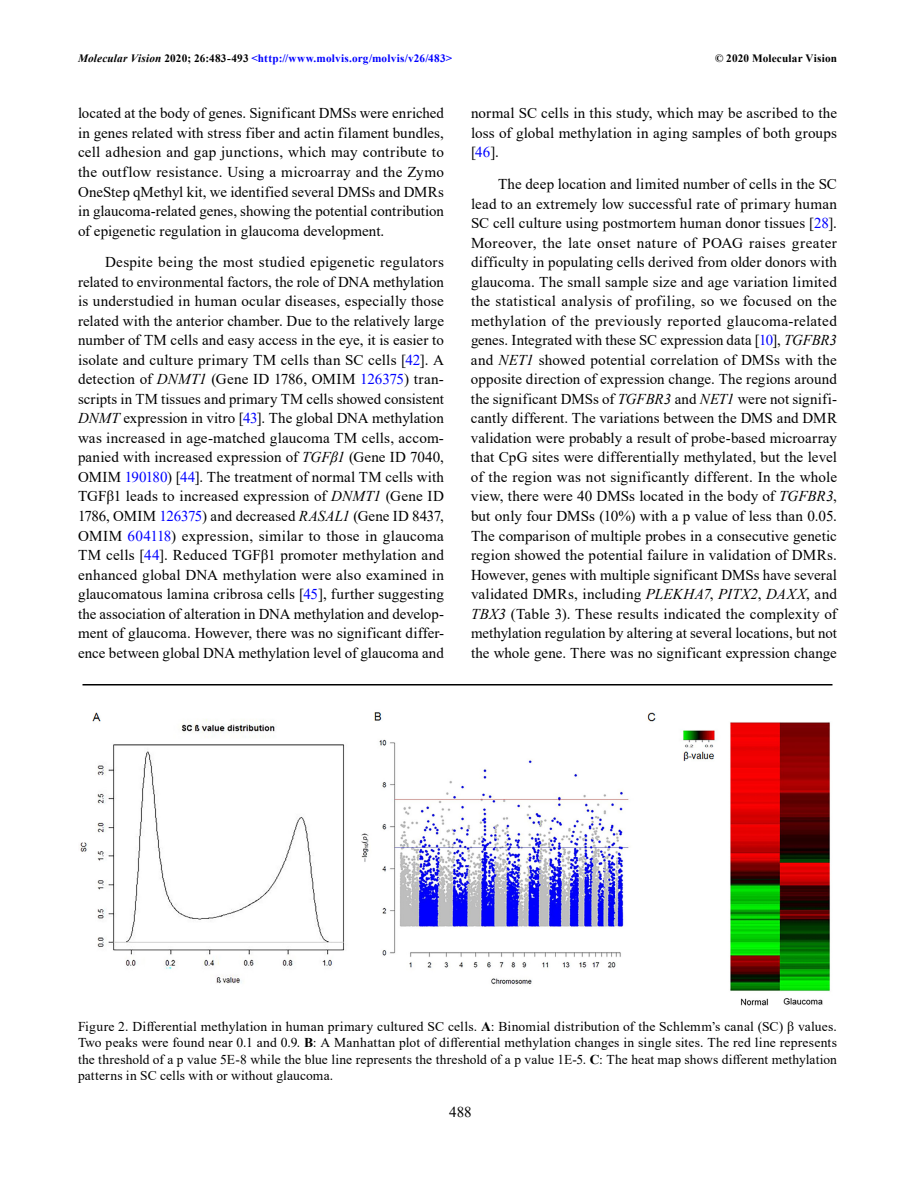
<style>
.page{position:relative;width:918px;height:1188px;background:#fff}
.page>*{position:absolute;margin:0;border:0;box-sizing:border-box;transform-origin:0 0}
.Para_Ind{font:15px/19.5px "Times New Roman";letter-spacing:.005em;color:#000;text-align:justify}
.Para_No_Ind{font:15px/19.5px "Times New Roman";color:#000;text-align:justify}
.Folio{font:15px "Times New Roman";color:#000}
.Fig_Caption{font:13.5px/16.5px "Times New Roman";letter-spacing:.005em;color:#000;text-align:justify}
.Header_Align_Left{font:700 11.25px "Times New Roman";letter-spacing:.015em;color:#00f}
.Header_Align_Right{font:700 11.25px "Times New Roman";letter-spacing:.015em;color:#000}
.s1{font-style:italic;color:#000}
.s2{color:#000}
.s3{color:#00f}
.s4{font-style:italic}
.s5{font-weight:700}
</style>
<div class="page">
<img style="left:80px;top:712px;width:750px;height:294px">
<hr style="left:82px;top:684px;width:750px;height:2px;background:#000">
<p class="Header_Align_Left" style="left:78px;top:50px;width:376px"><span class="s1">Molecular Vision</span> <span class="s2">2020; 26:483-493</span> &lt;http://www.molvis.org/molvis/v26/483&gt;</p>
<p class="Header_Align_Right" style="left:715px;top:50px;width:123px">© 2020 Molecular Vision</p>
<p class="Para_No_Ind" style="left:78px;top:103px;width:368px">located at the body of genes. Significant DMSs were enriched in genes related with stress fiber and actin filament bundles, cell adhesion and gap junctions, which may contribute to the outflow resistance. Using a microarray and the Zymo OneStep qMethyl kit, we identified several DMSs and DMRs in glaucoma-related genes, showing the potential contribution of epigenetic regulation in glaucoma development.</p>
<p class="Para_Ind" style="left:78px;top:252px;width:368px;text-indent:27px">Despite being the most studied epigenetic regulators related to environmental factors, the role of DNA methylation is understudied in human ocular diseases, especially those related with the anterior chamber. Due to the relatively large number of TM cells and easy access in the eye, it is easier to isolate and culture primary TM cells than SC cells [<span class="s3">42</span>]. A detection of <span class="s4">DNMT1</span> (Gene ID 1786, OMIM <span class="s3">126375</span>) tran&shy;scripts in TM tissues and primary TM cells showed consistent <span class="s4">DNMT</span> expression in vitro [<span class="s3">43</span>]. The global DNA methylation was increased in age-matched glaucoma TM cells, accom&shy;panied with increased expression of <span class="s4">TGFβ1</span> (Gene ID 7040, OMIM <span class="s3">190180</span>) [<span class="s3">44</span>]. The treatment of normal TM cells with TGFβ1 leads to increased expression of <span class="s4">DNMT1</span> (Gene ID 1786, OMIM <span class="s3">126375</span>) and decreased <span class="s4">RASAL1</span> (Gene ID 8437, OMIM <span class="s3">604118</span>) expression, similar to those in glaucoma TM cells [<span class="s3">44</span>]. Reduced TGFβ1 promoter methylation and enhanced global DNA methylation were also examined in glaucomatous lamina cribrosa cells [<span class="s3">45</span>], further suggesting the association of alteration in DNA methylation and develop&shy;ment of glaucoma. However, there was no significant differ&shy;ence between global DNA methylation level of glaucoma and</p>
<p class="Para_Ind" style="left:471px;top:103px;width:368px">normal SC cells in this study, which may be ascribed to the loss of global methylation in aging samples of both groups [<span class="s3">46</span>].</p>
<p class="Para_Ind" style="left:471px;top:174px;width:368px;text-indent:27px">The deep location and limited number of cells in the SC lead to an extremely low successful rate of primary human SC cell culture using postmortem human donor tissues [<span class="s3">28</span>].<br>Moreover, the late onset nature of POAG raises greater difficulty in populating cells derived from older donors with glaucoma. The small sample size and age variation limited the statistical analysis of profiling, so we focused on the methylation of the previously reported glaucoma-related genes. Integrated with these SC expression data [<span class="s3">10</span>], <span class="s4">TGFBR3 </span>and <span class="s4">NET1</span> showed potential correlation of DMSs with the opposite direction of expression change. The regions around the significant DMSs of <span class="s4">TGFBR3</span> and <span class="s4">NET1</span> were not signifi&shy;cantly different. The variations between the DMS and DMR validation were probably a result of probe-based microarray that CpG sites were differentially methylated, but the level of the region was not significantly different. In the whole view, there were 40 DMSs located in the body of <span class="s4">TGFBR3</span>, but only four DMSs (10%) with a p value of less than 0.05.<br>The comparison of multiple probes in a consecutive genetic region showed the potential failure in validation of DMRs.<br>However, genes with multiple significant DMSs have several validated DMRs, including <span class="s4">PLEKHA7</span>, <span class="s4">PITX2</span>, <span class="s4">DAXX</span>, and <span class="s4">TBX3</span> (Table 3). These results indicated the complexity of methylation regulation by altering at several locations, but not the whole gene. There was no significant expression change</p>
<p class="Fig_Caption" style="left:78px;top:1017px;width:761px">Figure 2. Differential methylation in human primary cultured SC cells. <span class="s5">A</span>: Binomial distribution of the Schlemm’s canal (SC) β values.<br>Two peaks were found near 0.1 and 0.9. <span class="s5">B</span>: A Manhattan plot of differential methylation changes in single sites. The red line represents the threshold of a p value 5E-8 while the blue line represents the threshold of a p value 1E-5. <span class="s5">C</span>: The heat map shows different methylation patterns in SC cells with or without glaucoma.</p>
<p class="Folio" style="left:449px;top:1102px;width:24px">488</p>
</div>
